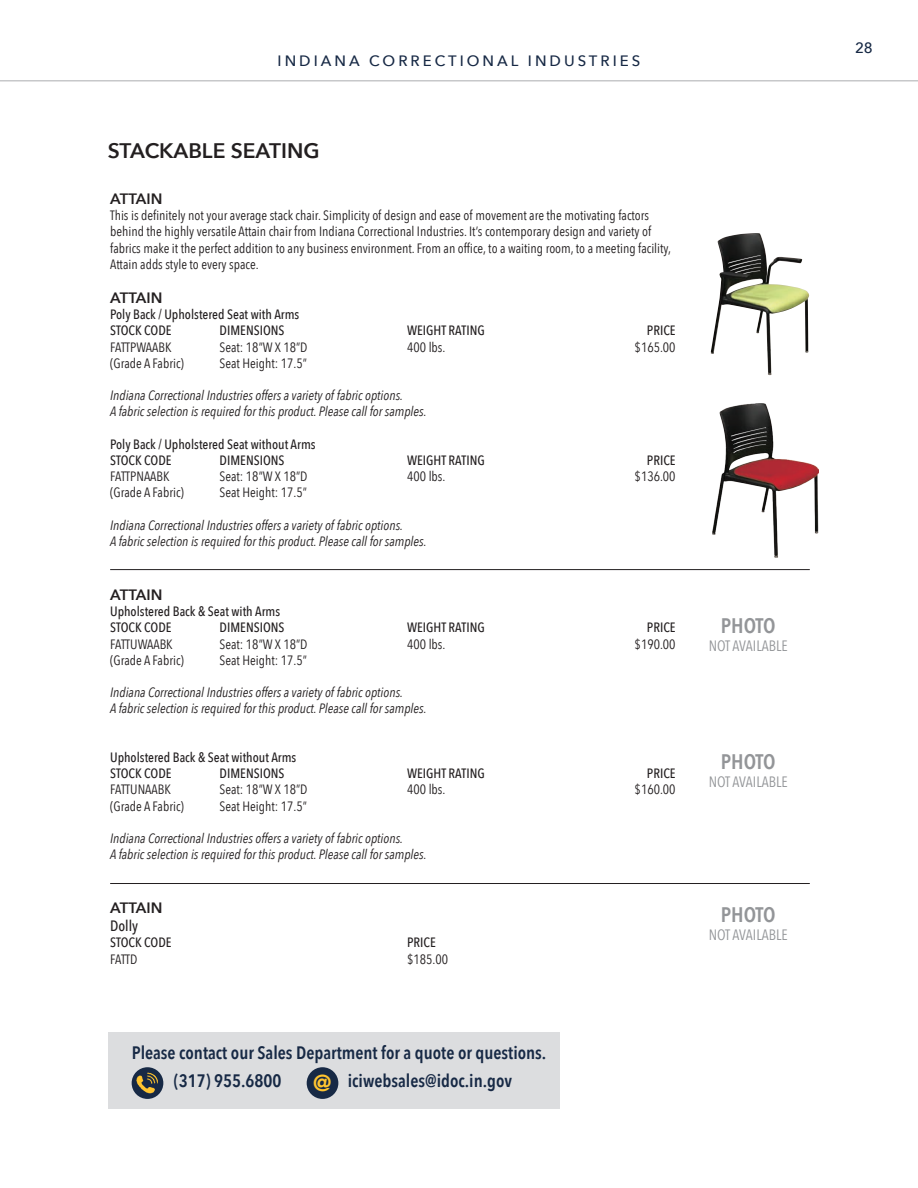
<style>
.page{position:relative;width:918px;height:1188px;background:#fff}
.page>*{position:absolute;margin:0;border:0;box-sizing:border-box;transform-origin:0 0}
.t1{font:900 22.95px "Avenir";color:#ffc42f}
.Intro_copy{font:600 21px "Avenir Next";color:#231f20}
.t2{font:600 21px "Avenir Next Condensed";letter-spacing:-.005em;color:#939598}
.t3{font:600 18px "Avenir Next Condensed";color:#172945}
.t4{font:15px "Avenir Next Condensed";color:#939598}
.t5{font:500 15px "Avenir Next";letter-spacing:.2em;color:#172945}
.t6{font:600 15px/18px "Avenir Next";color:#231f20}
.t7{font:13.5px/16.2px "Avenir Next Condensed";color:#231f20}
.t8{font:italic 13.5px "Avenir Next Condensed";color:#231f20}
.t9{font:500 13.5px "Avenir Next Condensed";color:#231f20}
.s1{font-family:"Avenir Next Condensed";font-weight:500}
</style>
<div class="page">
<hr style="left:0;top:80px;width:918px;height:2px;background:#c7c8ca">
<hr style="left:110px;top:569px;width:700px;height:1px;background:#231f20">
<hr style="left:110px;top:883px;width:700px;height:1px;background:#231f20">
<div style="left:108px;top:1032px;width:452px;height:77px;background:#dcdddf"></div>
<div style="left:132px;top:1067px;width:31px;height:32px;background:#172945;border-radius:50%"></div>
<img style="left:137px;top:1072px;width:21px;height:22px">
<div style="left:307px;top:1067px;width:31px;height:32px;background:#172945;border-radius:50%"></div>
<img style="left:711px;top:233px;width:99px;height:142px">
<img style="left:713px;top:404px;width:106px;height:153px">
<p class="t5" style="left:278px;top:48px;width:364px">INDIANA CORRECTIONAL INDUSTRIES</p>
<p class="Intro_copy" style="left:108px;top:132px;width:213px">STACKABLE SEATING</p>
<p class="t6" style="left:110px;top:189px;width:54px">ATTAIN</p>
<p class="t7" style="left:110px;top:207px;width:562px">This is definitely not your average stack chair. Simplicity of design and ease of movement are the motivating factors behind the highly versatile Attain chair from Indiana Correctional Industries. It’s contemporary design and variety of fabrics make it the perfect addition to any business environment. From an office, to a waiting room, to a meeting facility, Attain adds style to every space.</p>
<p class="t6" style="left:110px;top:288px;width:54px">ATTAIN</p>
<p class="t9" style="left:110px;top:306px;width:191px">Poly Back / Upholstered Seat with Arms</p>
<p class="t9" style="left:110px;top:323px;width:63px">STOCK CODE</p>
<p class="t9" style="left:220px;top:323px;width:66px">DIMENSIONS</p>
<p class="t9" style="left:407px;top:323px;width:79px">WEIGHT RATING</p>
<p class="t9" style="left:647px;top:323px;width:30px">PRICE</p>
<p class="t7" style="left:110px;top:338px;width:63px">FATTPWAABK</p>
<p class="t7" style="left:220px;top:338px;width:89px">Seat: 18”W X 18”D</p>
<p class="t7" style="left:407px;top:338px;width:40px">400 lbs.</p>
<p class="t7" style="left:635px;top:338px;width:42px">$165.00</p>
<p class="t7" style="left:110px;top:354px;width:75px">(Grade A Fabric)</p>
<p class="t7" style="left:220px;top:354px;width:89px">Seat Height: 17.5”</p>
<p class="t8" style="left:110px;top:387px;width:294px">Indiana Correctional Industries offers a variety of fabric options.</p>
<p class="t8" style="left:110px;top:404px;width:318px">A fabric selection is required for this product. Please call for samples.</p>
<p class="t9" style="left:110px;top:436px;width:207px">Poly Back / Upholstered Seat without Arms</p>
<p class="t9" style="left:110px;top:452px;width:63px">STOCK CODE</p>
<p class="t9" style="left:220px;top:452px;width:66px">DIMENSIONS</p>
<p class="t9" style="left:407px;top:452px;width:79px">WEIGHT RATING</p>
<p class="t9" style="left:647px;top:452px;width:30px">PRICE</p>
<p class="t7" style="left:110px;top:468px;width:61px">FATTPNAABK</p>
<p class="t7" style="left:220px;top:468px;width:89px">Seat: 18”W X 18”D</p>
<p class="t7" style="left:407px;top:468px;width:40px">400 lbs.</p>
<p class="t7" style="left:635px;top:468px;width:42px">$136.00</p>
<p class="t7" style="left:110px;top:484px;width:75px">(Grade A Fabric)</p>
<p class="t7" style="left:220px;top:484px;width:89px">Seat Height: 17.5”</p>
<p class="t8" style="left:110px;top:517px;width:294px">Indiana Correctional Industries offers a variety of fabric options.</p>
<p class="t8" style="left:110px;top:533px;width:318px">A fabric selection is required for this product. Please call for samples.</p>
<p class="t6" style="left:110px;top:585px;width:54px">ATTAIN</p>
<p class="t9" style="left:110px;top:603px;width:171px">Upholstered Back &amp; Seat with Arms</p>
<p class="t9" style="left:110px;top:620px;width:63px">STOCK CODE</p>
<p class="t9" style="left:220px;top:620px;width:66px">DIMENSIONS</p>
<p class="t9" style="left:407px;top:620px;width:79px">WEIGHT RATING</p>
<p class="t9" style="left:647px;top:620px;width:30px">PRICE</p>
<p class="t7" style="left:110px;top:635px;width:64px">FATTUWAABK</p>
<p class="t7" style="left:220px;top:635px;width:89px">Seat: 18”W X 18”D</p>
<p class="t7" style="left:407px;top:635px;width:40px">400 lbs.</p>
<p class="t7" style="left:635px;top:635px;width:42px">$190.00</p>
<p class="t7" style="left:110px;top:651px;width:75px">(Grade A Fabric)</p>
<p class="t7" style="left:220px;top:651px;width:89px">Seat Height: 17.5”</p>
<p class="t8" style="left:110px;top:684px;width:294px">Indiana Correctional Industries offers a variety of fabric options.</p>
<p class="t8" style="left:110px;top:701px;width:318px">A fabric selection is required for this product. Please call for samples.</p>
<p class="t9" style="left:110px;top:749px;width:188px">Upholstered Back &amp; Seat without Arms</p>
<p class="t9" style="left:110px;top:765px;width:63px">STOCK CODE</p>
<p class="t9" style="left:220px;top:765px;width:66px">DIMENSIONS</p>
<p class="t9" style="left:407px;top:765px;width:79px">WEIGHT RATING</p>
<p class="t9" style="left:647px;top:765px;width:30px">PRICE</p>
<p class="t7" style="left:110px;top:781px;width:62px">FATTUNAABK</p>
<p class="t7" style="left:220px;top:781px;width:89px">Seat: 18”W X 18”D</p>
<p class="t7" style="left:407px;top:781px;width:40px">400 lbs.</p>
<p class="t7" style="left:635px;top:781px;width:42px">$160.00</p>
<p class="t7" style="left:110px;top:797px;width:75px">(Grade A Fabric)</p>
<p class="t7" style="left:220px;top:797px;width:89px">Seat Height: 17.5”</p>
<p class="t8" style="left:110px;top:830px;width:294px">Indiana Correctional Industries offers a variety of fabric options.</p>
<p class="t8" style="left:110px;top:846px;width:318px">A fabric selection is required for this product. Please call for samples.</p>
<p class="t6" style="left:110px;top:899px;width:54px">ATTAIN<br><span class="s1">Dolly</span></p>
<p class="t9" style="left:110px;top:935px;width:63px">STOCK CODE</p>
<p class="t9" style="left:407px;top:935px;width:30px">PRICE</p>
<p class="t7" style="left:110px;top:950px;width:29px">FATTD</p>
<p class="t7" style="left:407px;top:950px;width:42px">$185.00</p>
<p class="t3" style="left:132px;top:1037px;width:416px">Please contact our Sales Department for a quote or questions.</p>
<p class="t3" style="left:174px;top:1065px;width:109px">(317) 955.6800</p>
<p class="t1" style="left:313px;top:1064px;width:20px">@</p>
<p class="t3" style="left:348px;top:1065px;width:166px">iciwebsales@idoc.in.gov</p>
<p class="t2" style="left:721px;top:608px;width:56px">PHOTO</p>
<p class="t4" style="left:709px;top:633px;width:80px">NOT AVAILABLE</p>
<p class="t2" style="left:721px;top:744px;width:56px">PHOTO</p>
<p class="t4" style="left:709px;top:769px;width:80px">NOT AVAILABLE</p>
<p class="t2" style="left:721px;top:897px;width:56px">PHOTO</p>
<p class="t4" style="left:709px;top:922px;width:80px">NOT AVAILABLE</p>
<p class="t5" style="left:855px;top:35px;width:19px">28</p>
</div>
